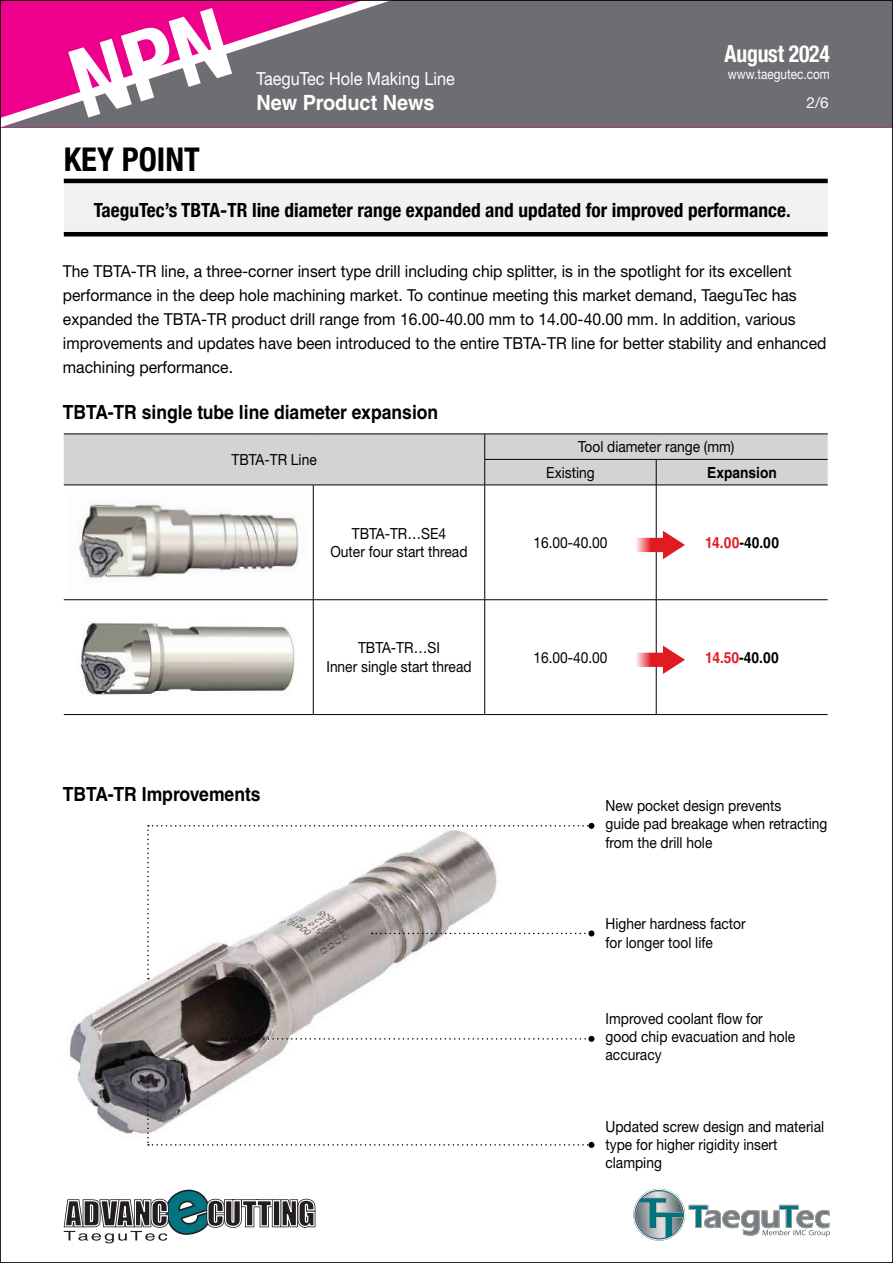
<style>
.page{position:relative;width:893px;height:1263px;background:#fff}
.page>*{position:absolute;margin:0;border:0;box-sizing:border-box;transform-origin:0 0}
.t1{font:700 condensed 32.7px "Helvetica Neue";color:#000}
.t2{font:700 condensed 23.55px "Helvetica Neue";letter-spacing:-.01em;color:#fff;scale:.92 1}
.t3{font:700 21px "Helvetica LT Std";color:#fff;scale:.95 1}
.t4{font:700 condensed 19.5px "Helvetica Neue";color:#000}
.t5{font:700 19.5px "Helvetica LT Std";color:#000;scale:.9 1}
.t6{font:18px "Helvetica Neue LT Std";color:#fff;scale:.9 1}
.t7{font:16.5px/24px "Helvetica Neue LT Std";color:#000;scale:.95 1}
.t8{font:15.3px/18.3px "Helvetica Neue LT Std";color:#000;scale:.9 1}
.t9{font:700 15.3px "Helvetica LT Std";color:#000;scale:.9 1}
.t10{font:15.3px "Helvetica Neue LT Std";color:#fff}
.t11{font:13.8px "Helvetica Neue LT Std";color:#fff;scale:.85 1}
.s1{color:#e11b22}
</style>
<div class="page">
<div style="left:423px;top:2px;width:468px;height:126px;background:#6d6e71"></div>
<svg style="left:2px;top:2px;width:421px;height:126px;background:#9b5581"></svg>
<svg style="left:63px;top:1189px;width:253px;height:55px"></svg>
<svg style="left:633px;top:1188px;width:197px;height:53px"></svg>
<div style="left:64px;top:181px;width:764px;height:53px;background:#f1f1f2"></div>
<hr style="left:64px;top:179px;width:764px;height:4px;background:#000">
<hr style="left:64px;top:232px;width:764px;height:4px;background:#000">
<hr style="left:64px;top:433px;width:249px;height:1px;background:#000">
<hr style="left:313px;top:433px;width:172px;height:1px;background:#000">
<hr style="left:485px;top:433px;width:171px;height:1px;background:#000">
<hr style="left:656px;top:433px;width:172px;height:1px;background:#000">
<hr style="left:64px;top:714px;width:249px;height:1px;background:#000">
<hr style="left:313px;top:714px;width:172px;height:1px;background:#000">
<hr style="left:485px;top:714px;width:171px;height:1px;background:#000">
<hr style="left:656px;top:714px;width:172px;height:1px;background:#000">
<svg style="left:64px;top:434px;width:764px;height:280px"></svg>
<img style="left:69px;top:979px;width:306px;height:156px">
<svg style="left:147px;top:1082px;width:447px;height:66px"></svg>
<svg style="left:147px;top:823px;width:447px;height:156px"></svg>
<svg style="left:222px;top:1036px;width:372px;height:6px"></svg>
<svg style="left:68px;top:7px;width:164px;height:111px;background:#c13c8c"></svg>
<p class="t6" style="left:256px;top:67px;width:222px">TaeguTec Hole Making Line</p>
<p class="t3" style="left:256px;top:90px;width:189px">New Product News</p>
<h2 class="t2" style="left:725px;top:40px;width:116px">August 2024</h2>
<p class="t11" style="left:728px;top:66px;width:121px">www.taegutec.com</p>
<p class="t10" style="left:807px;top:94px;width:24px">2/6</p>
<h1 class="t1" style="left:64px;top:139px;width:137px">KEY POINT</h1>
<p class="t4" style="left:94px;top:198px;width:698px">TaeguTec’s TBTA-TR line diameter range expanded and updated for improved performance.</p>
<p class="t7" style="left:63px;top:259px;width:805px">The TBTA-TR line, a three-corner insert type drill including chip splitter, is in the spotlight for its excellent performance in the deep hole machining market. To continue meeting this market demand, TaeguTec has expanded the TBTA-TR product drill range from 16.00-40.00 mm to 14.00-40.00 mm. In addition, various improvements and updates have been introduced to the entire TBTA-TR line for better stability and enhanced machining performance.</p>
<p class="t5" style="left:63px;top:401px;width:419px">TBTA-TR single tube line diameter expansion</p>
<p class="t8" style="left:232px;top:450px;width:96px">TBTA-TR Line</p>
<p class="t8" style="left:546px;top:434px;width:211px;line-height:25.5px;text-indent:32px">Tool diameter range (mm)<br>Existing</p>
<p class="t9" style="left:707px;top:463px;width:79px">Expansion</p>
<p class="t8" style="left:330px;top:524px;width:154px;text-align:center">TBTA-TR…SE4<br>Outer four start thread</p>
<p class="t8" style="left:533px;top:533px;width:84px">16.00-40.00</p>
<p class="t9" style="left:705px;top:533px;width:84px"><span class="s1">14.00</span>-40.00</p>
<p class="t5" style="left:63px;top:782px;width:221px">TBTA-TR Improvements</p>
<p class="t8" style="left:326px;top:638px;width:163px;text-align:center">TBTA-TR…SI<br>Inner single start thread</p>
<p class="t8" style="left:533px;top:648px;width:84px">16.00-40.00</p>
<p class="t9" style="left:705px;top:648px;width:83px"><span class="s1">14.50</span>-40.00</p>
<p class="t8" style="left:605px;top:796px;width:248px">New pocket design prevents<br>guide pad breakage when retracting from the drill hole</p>
<p class="t8" style="left:605px;top:914px;width:157px">Higher hardness factor for longer tool life</p>
<p class="t8" style="left:605px;top:1009px;width:212px">Improved coolant flow for good chip evacuation and hole accuracy</p>
<p class="t8" style="left:605px;top:1117px;width:244px">Updated screw design and material type for higher rigidity insert clamping</p>
</div>
